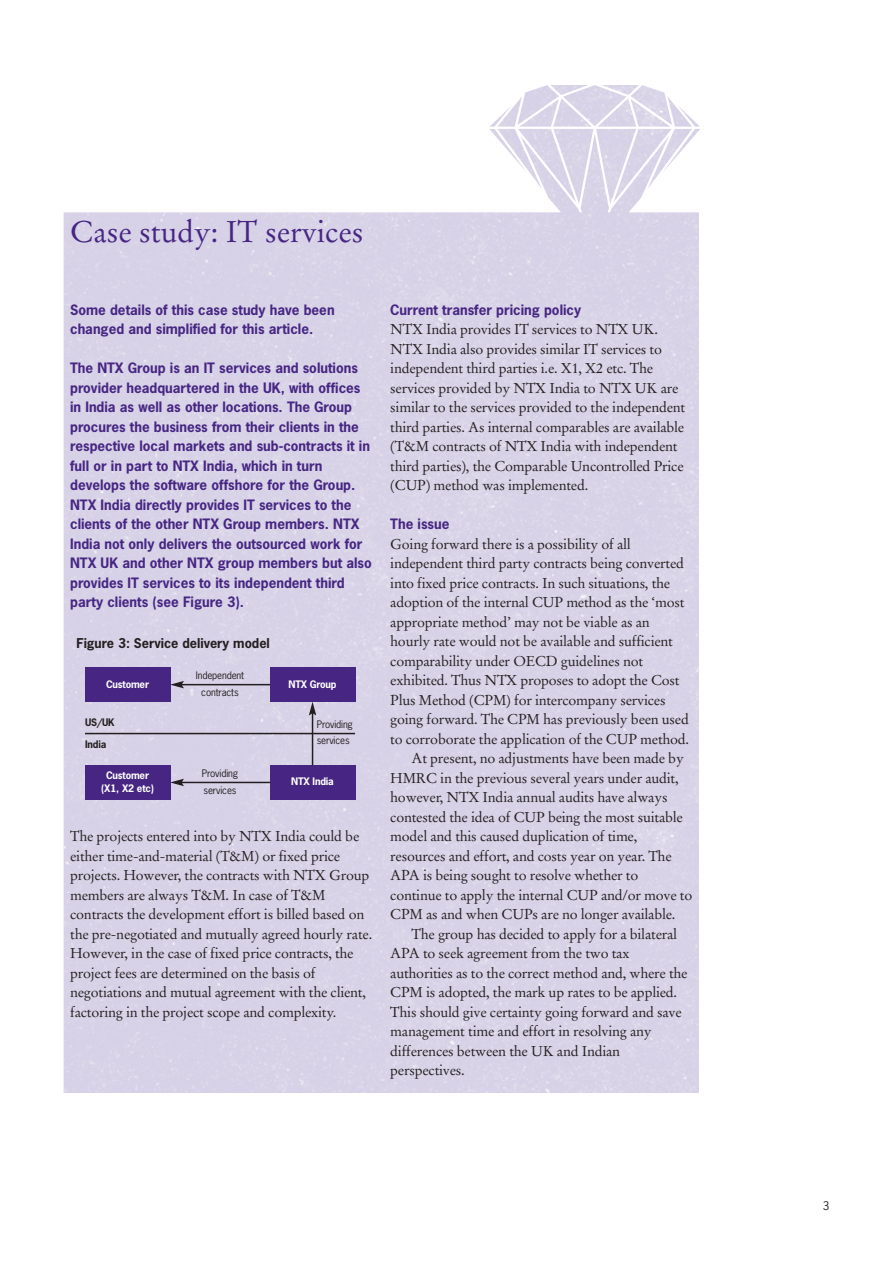
<style>
.page{position:relative;width:893px;height:1263px;background:#fff}
.page>*{position:absolute;margin:0;border:0;box-sizing:border-box;transform-origin:0 0}
.t1{font:30px "Stempel Garamond";color:#472683}
.t2{font:14.25px/19.5px "Stempel Garamond";letter-spacing:-.015em;color:#231f20}
.t3{font:700 13.5px/19.5px "News Gothic";color:#472683}
.t4{font:700 12.75px "News Gothic";color:#231f20}
.t5{font:11.25px "News Gothic";color:#231f20}
.t6{font:9.75px/16.5px "News Gothic";letter-spacing:-.015em;color:#231f20}
.t7{font:700 9.75px/12.8px "News Gothic";letter-spacing:-.015em;color:#fff;text-align:center}
.t8{font:700 9.75px "News Gothic";letter-spacing:-.015em;color:#231f20}
</style>
<div class="page">
<div style="left:64px;top:213px;width:635px;height:880px;background:#d8d2e7"></div>
<img style="left:489px;top:85px;width:211px;height:128px">
<div style="left:85px;top:668px;width:85px;height:34px;background:#472683"></div>
<div style="left:85px;top:765px;width:85px;height:34px;background:#472683"></div>
<div style="left:270px;top:668px;width:85px;height:34px;background:#472683"></div>
<div style="left:270px;top:765px;width:85px;height:34px;background:#472683"></div>
<hr style="left:85px;top:733px;width:270px;height:1px;background:#231f20">
<hr style="left:181px;top:684px;width:89px;height:1px;background:#231f20">
<svg style="left:170px;top:681px;width:14px;height:7px"></svg>
<hr style="left:181px;top:782px;width:89px;height:1px;background:#231f20">
<svg style="left:170px;top:779px;width:14px;height:7px"></svg>
<hr style="left:312px;top:713px;width:1px;height:52px;background:#231f20">
<svg style="left:309px;top:702px;width:7px;height:13px"></svg>
<h1 class="t1" style="left:70px;top:219px;width:295px">Case study: IT services</h1>
<p class="t3" style="left:70px;top:300px;width:266px">Some details of this case study have been changed and simplified for this article.</p>
<p class="t3" style="left:70px;top:359px;width:303px">The NTX Group is an IT services and solutions provider headquartered in the UK, with offices in India as well as other locations. The Group procures the business from their clients in the respective local markets and sub-contracts it in full or in part to NTX India, which in turn develops the software offshore for the Group.<br>NTX India directly provides IT services to the clients of the other NTX Group members. NTX India not only delivers the outsourced work for NTX UK and other NTX group members but also provides IT services to its independent third party clients (see Figure 3).</p>
<p class="t4" style="left:77px;top:636px;width:195px">Figure 3: Service delivery model</p>
<p class="t7" style="left:106px;top:678px;width:45px">Customer</p>
<p class="t6" style="left:196px;top:668px;width:50px;text-align:center">Independent contracts</p>
<p class="t8" style="left:85px;top:716px;width:31px">US/UK</p>
<p class="t8" style="left:85px;top:739px;width:23px">India</p>
<p class="t7" style="left:101px;top:769px;width:54px">Customer (X1, X2 etc)</p>
<p class="t6" style="left:202px;top:765px;width:38px">Providing services</p>
<p class="t7" style="left:288px;top:678px;width:50px">NTX Group</p>
<p class="t6" style="left:317px;top:716px;width:38px">Providing services</p>
<p class="t7" style="left:291px;top:775px;width:44px">NTX India</p>
<p class="t2" style="left:70px;top:828px;width:304px">The projects entered into by NTX India could be either time-and-material (T&amp;M) or fixed price projects. However, the contracts with NTX Group members are always T&amp;M. In case of T&amp;M contracts the development effort is billed based on the pre-negotiated and mutually agreed hourly rate.<br>However, in the case of fixed price contracts, the project fees are determined on the basis of negotiations and mutual agreement with the client, factoring in the project scope and complexity.</p>
<p class="t3" style="left:390px;top:300px;width:192px">Current transfer pricing policy</p>
<p class="t2" style="left:390px;top:321px;width:296px">NTX India provides IT services to NTX UK.<br>NTX India also provides similar IT services to independent third parties i.e. X1, X2 etc. The services provided by NTX India to NTX UK are similar to the services provided to the independent third parties. As internal comparables are available (T&amp;M contracts of NTX India with independent third parties), the Comparable Uncontrolled Price (CUP) method was implemented.</p>
<p class="t3" style="left:390px;top:515px;width:61px">The issue</p>
<p class="t2" style="left:390px;top:535px;width:242px">Going forward there is a possibility of all</p>
<p class="t2" style="left:390px;top:555px;width:295px">independent third party contracts being converted</p>
<p class="t2" style="left:390px;top:574px;width:281px">into fixed price contracts. In such situations, the</p>
<p class="t2" style="left:390px;top:594px;width:296px">adoption of the internal CUP method as the ‘most</p>
<p class="t2" style="left:390px;top:613px;width:261px">appropriate method’ may not be viable as an</p>
<p class="t2" style="left:390px;top:633px;width:284px">hourly rate would not be available and sufficient</p>
<p class="t2" style="left:390px;top:652px;width:254px">comparability under OECD guidelines not</p>
<p class="t2" style="left:390px;top:672px;width:291px">exhibited. Thus NTX proposes to adopt the Cost</p>
<p class="t2" style="left:390px;top:691px;width:277px">Plus Method (CPM) for intercompany services</p>
<p class="t2" style="left:390px;top:711px;width:300px">going forward. The CPM has previously been used</p>
<p class="t2" style="left:390px;top:730px;width:300px">to corroborate the application of the CUP method.</p>
<p class="t2" style="left:412px;top:750px;width:274px">At present, no adjustments have been made by</p>
<p class="t2" style="left:390px;top:769px;width:290px">HMRC in the previous several years under audit,</p>
<p class="t2" style="left:390px;top:789px;width:279px">however, NTX India annual audits have always</p>
<p class="t2" style="left:390px;top:808px;width:294px">contested the idea of CUP being the most suitable</p>
<p class="t2" style="left:390px;top:828px;width:249px">model and this caused duplication of time,</p>
<p class="t2" style="left:390px;top:847px;width:283px">resources and effort, and costs year on year. The</p>
<p class="t2" style="left:390px;top:867px;width:250px">APA is being sought to resolve whether to</p>
<p class="t2" style="left:390px;top:886px;width:304px">continue to apply the internal CUP and/or move to</p>
<p class="t2" style="left:390px;top:906px;width:287px">CPM as and when CUPs are no longer available.</p>
<p class="t2" style="left:412px;top:925px;width:267px">The group has decided to apply for a bilateral</p>
<p class="t2" style="left:390px;top:945px;width:241px">APA to seek agreement from the two tax</p>
<p class="t2" style="left:390px;top:964px;width:299px">authorities as to the correct method and, where the</p>
<p class="t2" style="left:390px;top:984px;width:288px">CPM is adopted, the mark up rates to be applied.</p>
<p class="t2" style="left:390px;top:1003px;width:293px">This should give certainty going forward and save</p>
<p class="t2" style="left:390px;top:1023px;width:263px">management time and effort in resolving any</p>
<p class="t2" style="left:390px;top:1042px;width:231px">differences between the UK and Indian</p>
<p class="t2" style="left:390px;top:1062px;width:76px">perspectives.</p>
<p class="t5" style="left:823px;top:1199px;width:8px">3</p>
</div>
